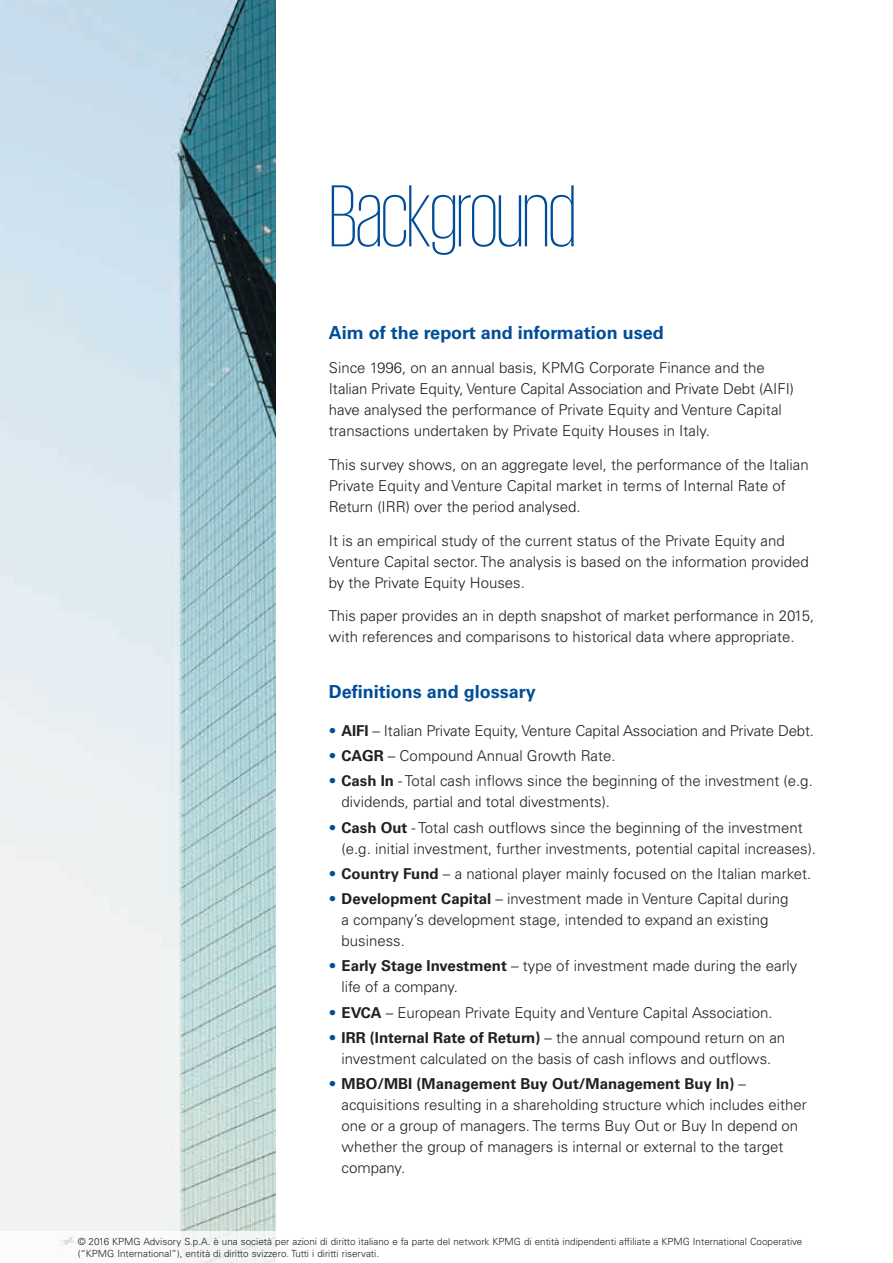
<style>
.page{position:relative;width:893px;height:1263px;background:#fff}
.page>*{position:absolute;margin:0;border:0;box-sizing:border-box;transform-origin:0 0}
.t1{font:200 90px "KPMG";letter-spacing:-.02em;color:#014d97}
.t2{font:700 18px "Univers LT Std";color:#014d97}
.t3{font:300 15px/21px "Univers LT Std";color:#231f20}
.t4{font:300 9.9px/12.1px "Univers LT Std";color:#231f20}
.s1{color:#014d97}
.s2{font-weight:700}
</style>
<div class="page">
<img style="left:0;top:0;width:275px;height:1231px">
<h1 class="t1" style="left:329px;top:173px;width:249px">Background</h1>
<p class="t2" style="left:329px;top:322px;width:337px">Aim of the report and information used</p>
<p class="t3" style="left:329px;top:357px;width:467px">Since 1996, on an annual basis, KPMG Corporate Finance and the Italian Private Equity, Venture Capital Association and Private Debt (AIFI) have analysed the performance of Private Equity and Venture Capital transactions undertaken by Private Equity Houses in Italy.</p>
<p class="t3" style="left:329px;top:454px;width:481px">This survey shows, on an aggregate level, the performance of the Italian<br>Private Equity and Venture Capital market in terms of Internal Rate of<br>Return (IRR) over the period analysed.</p>
<p class="t3" style="left:329px;top:530px;width:481px">It is an empirical study of the current status of the Private Equity and<br>Venture Capital sector. The analysis is based on the information provided by the Private Equity Houses.</p>
<p class="t3" style="left:329px;top:606px;width:487px">This paper provides an in depth snapshot of market performance in 2015, with references and comparisons to historical data where appropriate.</p>
<p class="t2" style="left:329px;top:681px;width:209px">Definitions and glossary</p>
<p class="t3" style="left:329px;top:720px;width:487px"><span class="s1">•</span> <span class="s2">AIFI</span> – Italian Private Equity, Venture Capital Association and Private Debt.</p>
<p class="t3" style="left:329px;top:745px;width:288px"><span class="s1">•</span> <span class="s2">CAGR</span> – Compound Annual Growth Rate.</p>
<p class="t3" style="left:342px;top:770px;width:473px;text-indent:-13px"><span class="s1">•</span> <span class="s2">Cash In</span> - Total cash inflows since the beginning of the investment (e.g. dividends, partial and total divestments).</p>
<p class="t3" style="left:342px;top:817px;width:476px;text-indent:-13px"><span class="s1">•</span> <span class="s2">Cash Out</span> - Total cash outflows since the beginning of the investment (e.g. initial investment, further investments, potential capital increases).</p>
<p class="t3" style="left:329px;top:863px;width:484px"><span class="s1">•</span> <span class="s2">Country Fund</span> – a national player mainly focused on the Italian market.</p>
<p class="t3" style="left:342px;top:888px;width:448px;text-indent:-13px"><span class="s1">•</span> <span class="s2">Development Capital</span> – investment made in Venture Capital during a company’s development stage, intended to expand an existing business.</p>
<p class="t3" style="left:342px;top:955px;width:457px;text-indent:-13px"><span class="s1">•</span> <span class="s2">Early Stage Investment</span> – type of investment made during the early life of a company.</p>
<p class="t3" style="left:329px;top:1002px;width:445px"><span class="s1">•</span> <span class="s2">EVCA</span> – European Private Equity and Venture Capital Association.</p>
<p class="t3" style="left:329px;top:1027px;width:458px;text-align:center"><span class="s1">•</span> <span class="s2">IRR (Internal Rate of Return)</span> – the annual compound return on an investment calculated on the basis of cash inflows and outflows.</p>
<p class="t3" style="left:342px;top:1073px;width:467px;text-indent:-13px"><span class="s1">•</span> <span class="s2">MBO/MBI (Management Buy Out/Management Buy In)</span> – acquisitions resulting in a shareholding structure which includes either one or a group of managers. The terms Buy Out or Buy In depend on whether the group of managers is internal or external to the target company.</p>
<p class="t4" style="left:78px;top:1235px;width:726px">© 2016 KPMG Advisory S.p.A. è una società per azioni di diritto italiano e fa parte del network KPMG di entità indipendenti affiliate a KPMG International Cooperative (“KPMG International”), entità di diritto svizzero. Tutti i diritti riservati.</p>
</div>
